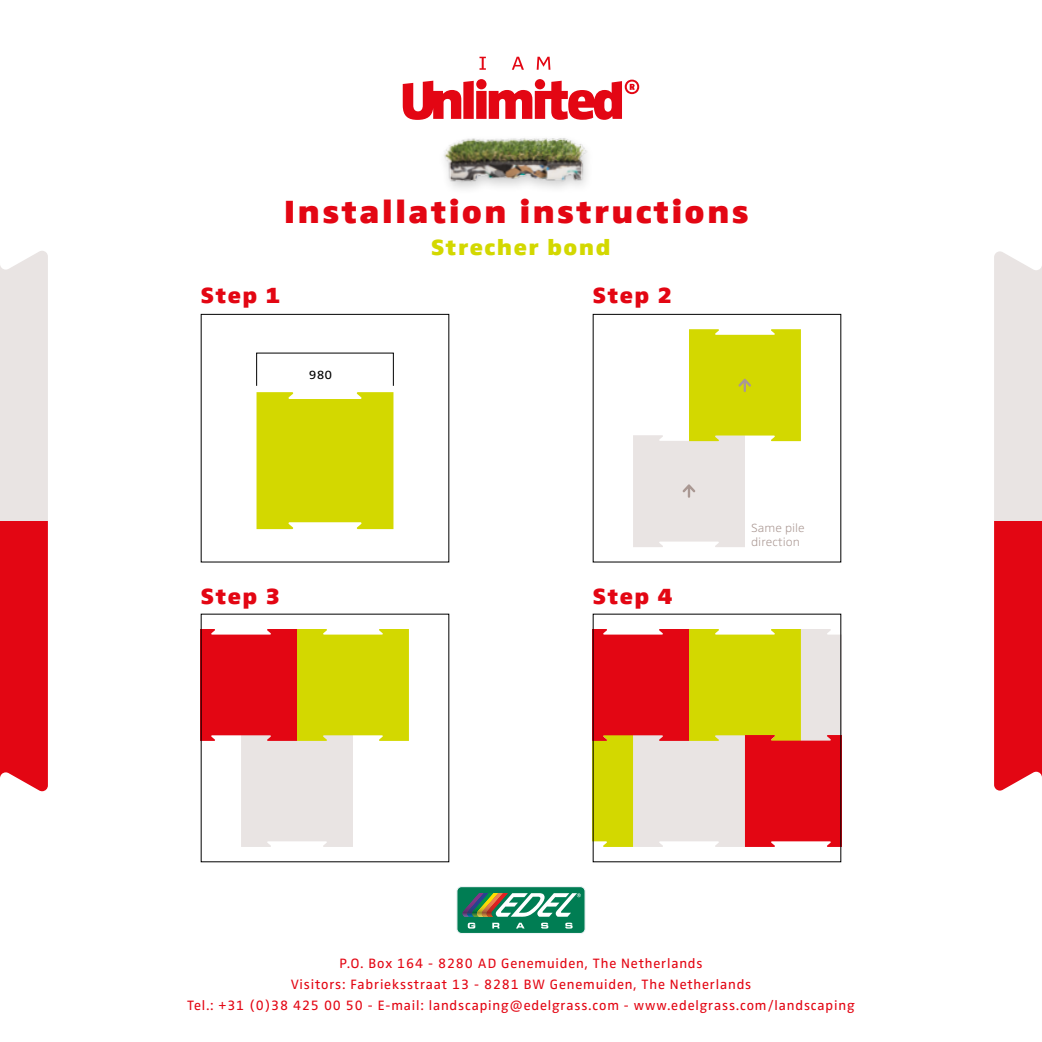
<style>
.page{position:relative;width:1042px;height:1042px;background:#fff}
.page>*{position:absolute;margin:0;border:0;box-sizing:border-box;transform-origin:0 0}
.t1{font:900 33.25px "Zwo";letter-spacing:.06em;color:#e30613;scale:1.1 1}
.t2{font:900 22.75px "Zwo";letter-spacing:.06em;color:#e30613;scale:1.1 1}
.t3{font:900 22.75px "Zwo";letter-spacing:.06em;color:#d3d800;scale:1.1 1}
.t4{font:14px/21px "Zwo OT";letter-spacing:.06em;color:#e30613;text-align:center}
.t5{font:200 12.25px/14.7px "Zwo";color:#aa9893;scale:1.1 1}
.t6{font:12.25px "Zwo OT";color:#000;scale:1.1 1}
</style>
<div class="page">
<svg style="left:994px;top:251px;width:48px;height:540px;background:#e77b80"></svg>
<svg style="left:0;top:251px;width:48px;height:540px;background:#e6797f"></svg>
<div style="left:256px;top:392px;width:137px;height:137px;background:#d3d800"></div>
<svg style="left:403px;top:79px;width:236px;height:41px"></svg>
<svg style="left:479px;top:57px;width:7px;height:13px"></svg>
<svg style="left:512px;top:57px;width:12px;height:13px"></svg>
<svg style="left:537px;top:57px;width:13px;height:13px"></svg>
<div style="left:457px;top:886px;width:128px;height:47px;background:#007d53;border-radius:5px"></div>
<div style="left:456px;top:886px;width:130px;height:48px;border:1px solid #f0f4f6;border-radius:5px"></div>
<svg style="left:462px;top:893px;width:119px;height:35px"></svg>
<svg style="left:595px;top:629px;width:244px;height:218px;background:#e08e51"></svg>
<svg style="left:203px;top:629px;width:206px;height:218px"></svg>
<svg style="left:633px;top:329px;width:168px;height:218px"></svg>
<img style="left:419px;top:88px;width:187px;height:101px">
<h1 class="t1" style="left:284px;top:192px;width:424px">Installation instructions</h1>
<h2 class="t3" style="left:431px;top:234px;width:165px">Strecher bond</h2>
<h2 class="t2" style="left:201px;top:281px;width:74px">Step 1</h2>
<p class="t6" style="left:309px;top:368px;width:23px">980</p>
<h2 class="t2" style="left:593px;top:281px;width:74px">Step 2</h2>
<h2 class="t2" style="left:201px;top:583px;width:74px">Step 3</h2>
<h2 class="t2" style="left:593px;top:583px;width:74px">Step 4</h2>
<p class="t5" style="left:751px;top:520px;width:50px">Same pile direction</p>
<p class="t4" style="left:187px;top:953px;width:669px">P.O. Box 164 - 8280 AD Genemuiden, The Netherlands<br>Visitors: Fabrieksstraat 13 - 8281 BW Genemuiden, The Netherlands<br>Tel.: +31 (0)38 425 00 50 - E-mail: landscaping@edelgrass.com - www.edelgrass.com/landscaping</p>
</div>
